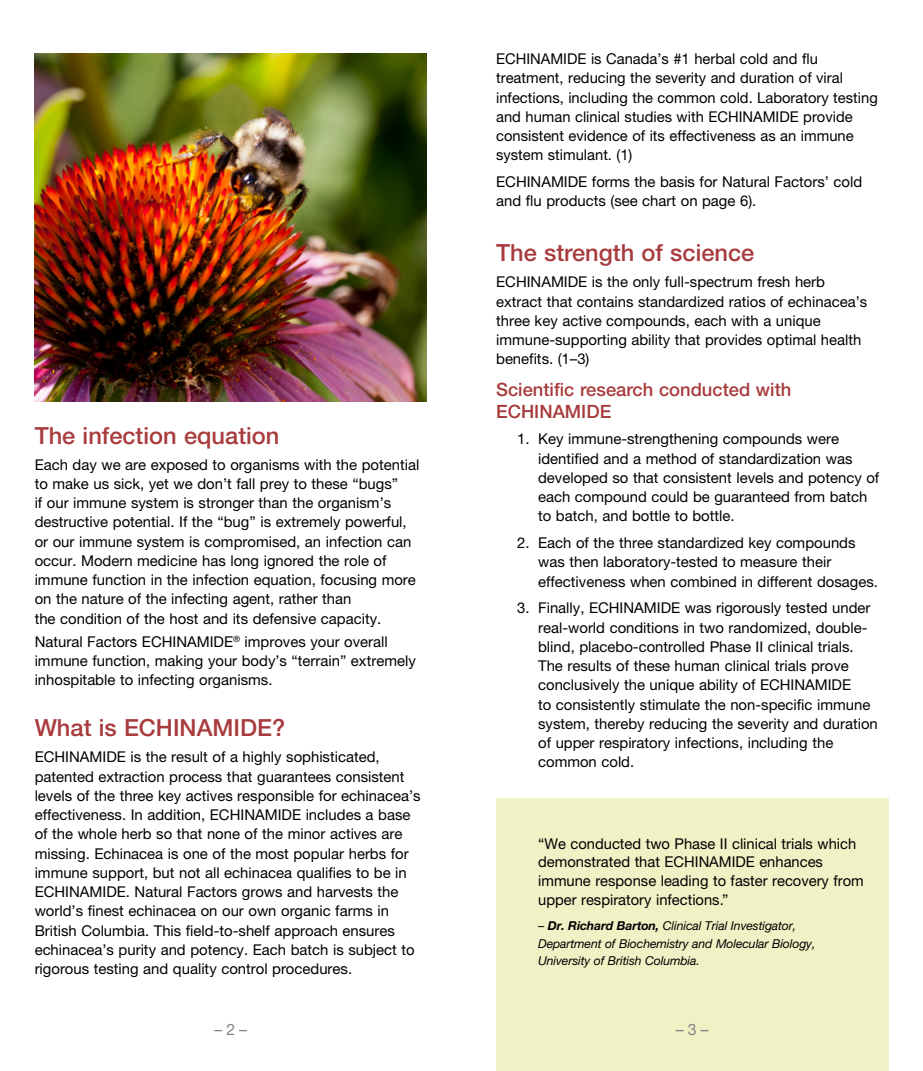
<style>
.page{position:relative;width:923px;height:1071px;background:#fff}
.page>*{position:absolute;margin:0;border:0;box-sizing:border-box;transform-origin:0 0}
.t1{font:500 23.62px "Helvetica Neue LT Pro";color:#a83b3d}
.t2{font:500 18.38px/21.9px "Helvetica Neue LT Pro";color:#a83b3d}
.t3{font:15.75px "Helvetica Neue LT Pro";color:#808285}
.t4{font:14.88px/19.2px "Helvetica Neue LT Pro";color:#000}
.t5{font:italic 12.25px/17.5px "Helvetica Neue LT Pro";letter-spacing:-.01em;color:#000}
.s1{font-style:normal}
.s2{font-weight:700}
</style>
<div class="page">
<div style="left:496px;top:799px;width:392px;height:272px;background:#f1f1c6"></div>
<img style="left:35px;top:54px;width:392px;height:348px">
<h1 class="t1" style="left:35px;top:421px;width:246px">The infection equation</h1>
<p class="t4" style="left:35px;top:455px;width:386px">Each day we are exposed to organisms with the potential to make us sick, yet we don’t fall prey to these “bugs”<br>if our immune system is stronger than the organism’s destructive potential. If the “bug” is extremely powerful, or our immune system is compromised, an infection can occur. Modern medicine has long ignored the role of immune function in the infection equation, focusing more on the nature of the infecting agent, rather than<br>the condition of the host and its defensive capacity.</p>
<p class="t4" style="left:35px;top:632px;width:382px">Natural Factors ECHINAMIDE<sup>®</sup> improves your overall immune function, making your body’s “terrain” extremely inhospitable to infecting organisms.</p>
<h1 class="t1" style="left:35px;top:714px;width:252px">What is ECHINAMIDE?</h1>
<p class="t4" style="left:35px;top:747px;width:387px">ECHINAMIDE is the result of a highly sophisticated, patented extraction process that guarantees consistent levels of the three key actives responsible for echinacea’s effectiveness. In addition, ECHINAMIDE includes a base of the whole herb so that none of the minor actives are missing. Echinacea is one of the most popular herbs for immune support, but not all echinacea qualifies to be in ECHINAMIDE. Natural Factors grows and harvests the world’s finest echinacea on our own organic farms in British Columbia. This field-to-shelf approach ensures echinacea’s purity and potency. Each batch is subject to rigorous testing and quality control procedures.</p>
<p class="t4" style="left:496px;top:49px;width:383px">ECHINAMIDE is Canada’s #1 herbal cold and flu treatment, reducing the severity and duration of viral infections, including the common cold. Laboratory testing and human clinical studies with ECHINAMIDE provide consistent evidence of its effectiveness as an immune system stimulant. (1)</p>
<p class="t4" style="left:496px;top:172px;width:367px">ECHINAMIDE forms the basis for Natural Factors’ cold and flu products (see chart on page 6).</p>
<h1 class="t1" style="left:496px;top:239px;width:260px">The strength of science</h1>
<p class="t4" style="left:496px;top:272px;width:372px">ECHINAMIDE is the only full-spectrum fresh herb extract that contains standardized ratios of echinacea’s three key active compounds, each with a unique immune-supporting ability that provides optimal health benefits. (1–3)</p>
<p class="t2" style="left:496px;top:379px;width:296px">Scientific research conducted with<br>ECHINAMIDE</p>
<p class="t4" style="left:538px;top:429px;width:342px;text-indent:-21px">1. Key immune-strengthening compounds were identified and a method of standardization was developed so that consistent levels and potency of each compound could be guaranteed from batch to batch, and bottle to bottle.</p>
<p class="t4" style="left:538px;top:533px;width:341px;text-indent:-21px">2. Each of the three standardized key compounds was then laboratory-tested to measure their effectiveness when combined in different dosages.</p>
<p class="t4" style="left:538px;top:598px;width:341px;text-indent:-21px">3. Finally, ECHINAMIDE was rigorously tested under real-world conditions in two randomized, double&shy;blind, placebo-controlled Phase II clinical trials.<br>The results of these human clinical trials prove conclusively the unique ability of ECHINAMIDE<br>to consistently stimulate the non-specific immune system, thereby reducing the severity and duration of upper respiratory infections, including the common cold.</p>
<p class="t4" style="left:538px;top:834px;width:327px;line-height:18.7px">“We conducted two Phase II clinical trials which demonstrated that ECHINAMIDE enhances immune response leading to faster recovery from upper respiratory infections.”</p>
<p class="t5" style="left:538px;top:917px;width:279px"><span class="s1">–</span> <span class="s2">Dr. Richard Barton,</span> Clinical Trial Investigator,<br>Department of Biochemistry and Molecular Biology,<br>University of British Columbia.</p>
<p class="t3" style="left:214px;top:1020px;width:34px">– 2 –</p>
<p class="t3" style="left:675px;top:1020px;width:34px">– 3 –</p>
</div>
